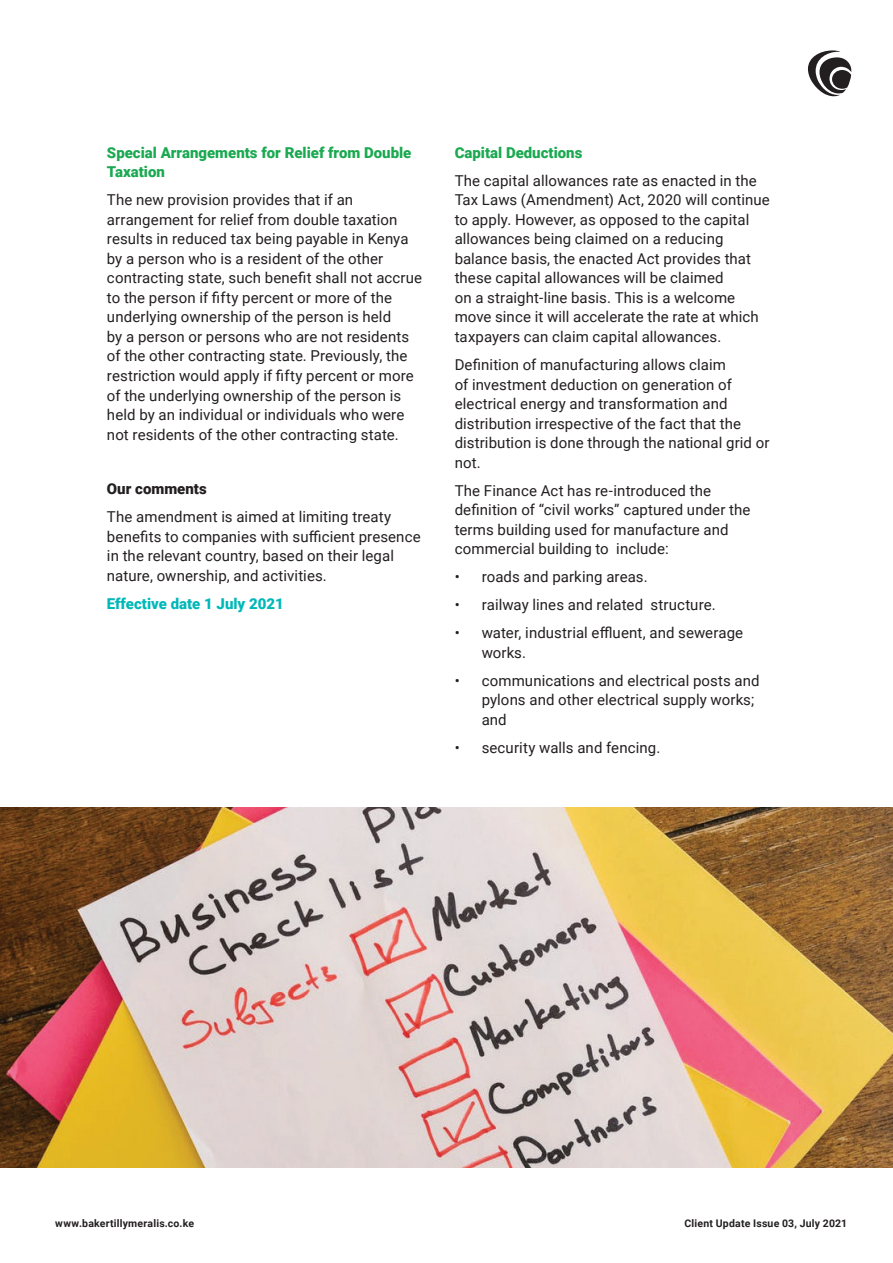
<style>
.page{position:relative;width:893px;height:1263px;background:#fff}
.page>*{position:absolute;margin:0;border:0;box-sizing:border-box;transform-origin:0 0}
.t1{font:15px/19.5px "Roboto";letter-spacing:.005em;color:#231f20}
.t2{font:900 15px/19.5px "Roboto";color:#1aa950}
.t3{font:900 15px "Roboto";color:#00b8b9}
.t4{font:900 15px "Roboto";color:#231f20}
.t5{font:700 10.5px "Roboto";letter-spacing:.02em;color:#231f20}
</style>
<div class="page">
<svg style="left:808px;top:50px;width:43px;height:46px"></svg>
<img style="left:0;top:808px;width:893px;height:359px">
<p class="t2" style="left:107px;top:142px;width:306px">Special Arrangements for Relief from Double<br>Taxation</p>
<p class="t1" style="left:107px;top:190px;width:317px">The new provision provides that if an arrangement for relief from double taxation results in reduced tax being payable in Kenya by a person who is a resident of the other contracting state, such benefit shall not accrue to the person if fifty percent or more of the underlying ownership of the person is held<br>by a person or persons who are not residents of the other contracting state. Previously, the restriction would apply if fifty percent or more of the underlying ownership of the person is held by an individual or individuals who were not residents of the other contracting state.</p>
<p class="t4" style="left:107px;top:478px;width:101px">Our comments</p>
<p class="t1" style="left:107px;top:506px;width:315px">The amendment is aimed at limiting treaty benefits to companies with sufficient presence in the relevant country, based on their legal nature, ownership, and activities.</p>
<p class="t3" style="left:107px;top:593px;width:178px">Effective date 1 July 2021</p>
<p class="t2" style="left:455px;top:142px;width:129px">Capital Deductions</p>
<p class="t1" style="left:455px;top:170px;width:317px">The capital allowances rate as enacted in the Tax Laws (Amendment) Act, 2020 will continue to apply. However, as opposed to the capital allowances being claimed on a reducing balance basis, the enacted Act provides that these capital allowances will be claimed<br>on a straight-line basis. This is a welcome move since it will accelerate the rate at which taxpayers can claim capital allowances.</p>
<p class="t1" style="left:455px;top:354px;width:316px">Definition of manufacturing allows claim<br>of investment deduction on generation of electrical energy and transformation and distribution irrespective of the fact that the distribution is done through the national grid or not.</p>
<p class="t1" style="left:455px;top:480px;width:297px">The Finance Act has re-introduced the definition of “civil works” captured under the terms building used for manufacture and commercial building to include:</p>
<p class="t1" style="left:455px;top:566px;width:194px">• roads and parking areas.</p>
<p class="t1" style="left:455px;top:594px;width:263px">• railway lines and related structure.</p>
<p class="t1" style="left:482px;top:622px;width:263px;text-indent:-27px">• water, industrial effluent, and sewerage works.</p>
<p class="t1" style="left:482px;top:670px;width:279px;text-indent:-27px">• communications and electrical posts and pylons and other electrical supply works; and</p>
<p class="t1" style="left:455px;top:737px;width:207px">• security walls and fencing.</p>
<p class="t5" style="left:55px;top:1216px;width:140px">www.bakertillymeralis.co.ke</p>
<p class="t5" style="left:684px;top:1216px;width:164px">Client Update Issue 03, July 2021</p>
</div>
